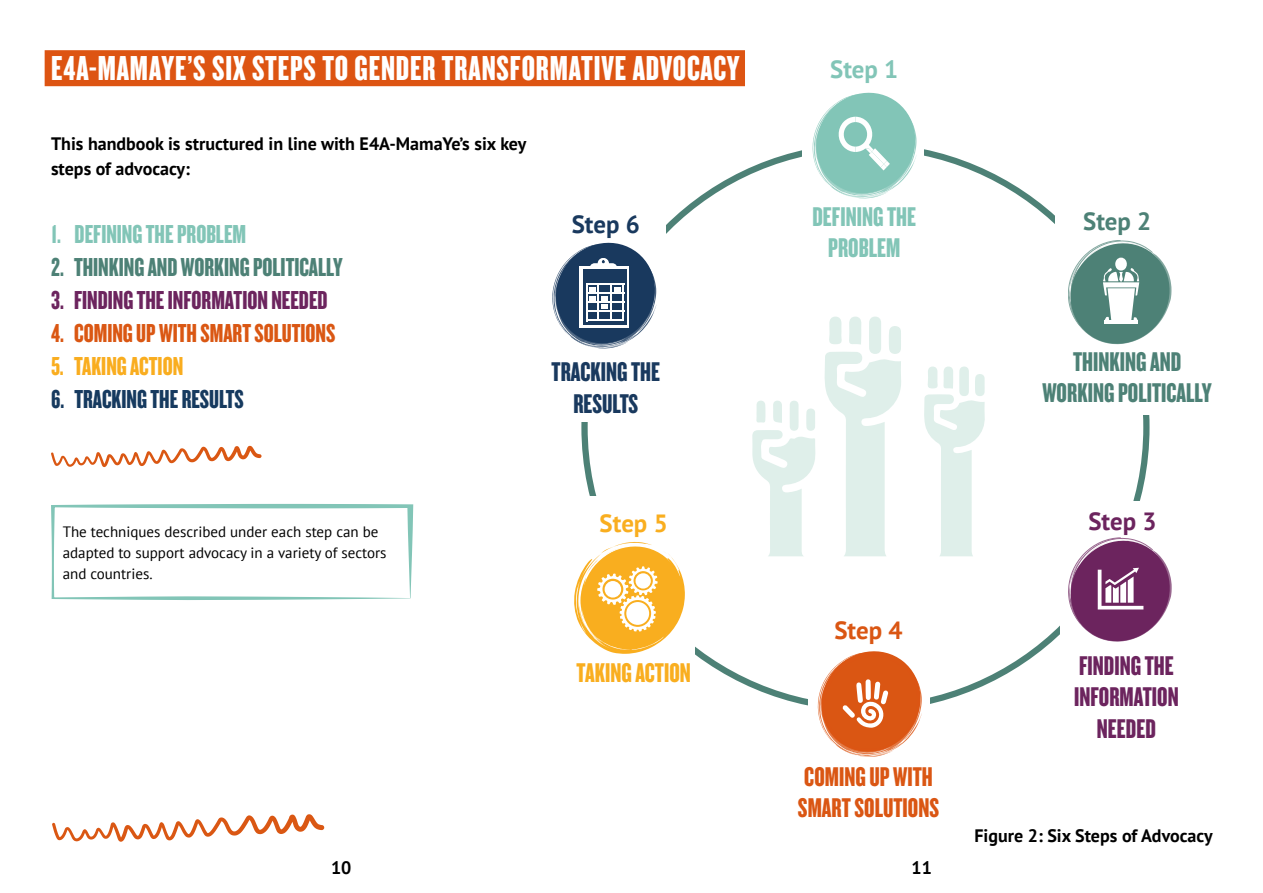
<style>
.page{position:relative;width:1263px;height:893px;background:#fff}
.page>*{position:absolute;margin:0;border:0;box-sizing:border-box;transform-origin:0 0}
.t1{font:36px "Knockout 68 Full Featherwt";letter-spacing:.025em;color:#fff}
.t2{font:28.2px/31.3px "Knockout 68 Full Featherwt";color:#4d8176;text-align:center}
.t3{font:28.2px/31.3px "Knockout 68 Full Featherwt";color:#6c245e;text-align:center}
.t4{font:28.2px/31.3px "Knockout 68 Full Featherwt";color:#da5613}
.t5{font:28.2px/31.3px "Knockout 68 Full Featherwt";color:#82c5b7;text-align:center}
.t6{font:28.2px/31.3px "Knockout 68 Full Featherwt";color:#19395e;text-align:center}
.t7{font:28.2px "Knockout 68 Full Featherwt";color:#f9ae1f}
.t8{font:27px "Knockout 68 Full Featherwt";color:#4d8176}
.t9{font:27px "Knockout 68 Full Featherwt";color:#6c245e}
.t10{font:27px "Knockout 68 Full Featherwt";color:#da5713}
.t11{font:27px "Knockout 68 Full Featherwt";color:#82c5b7}
.t12{font:27px "Knockout 68 Full Featherwt";color:#163a5f}
.t13{font:27px "Knockout 68 Full Featherwt";color:#f9ad1f}
.t14{font:700 24.9px "PT Sans";color:#82c5b7}
.t15{font:700 24.9px "PT Sans";color:#4d8176}
.t16{font:700 24.9px "PT Sans";color:#6c245e}
.t17{font:700 24.9px "PT Sans";color:#f9ae1f}
.t18{font:700 24.9px "PT Sans";color:#19395e}
.t19{font:700 24.9px "PT Sans";color:#da5613}
.t20{font:700 18px/25.5px "PT Sans";color:#000}
.t21{font:15px/21px "PT Sans";color:#000}
</style>
<div class="page">
<svg style="left:812px;top:92px;width:105px;height:107px"></svg>
<svg style="left:1068px;top:537px;width:104px;height:105px"></svg>
<svg style="left:1068px;top:240px;width:104px;height:105px"></svg>
<svg style="left:574px;top:541px;width:111px;height:113px"></svg>
<div style="left:626px;top:602px;width:23px;height:23px;background:#fff;border-radius:50%"></div>
<div style="left:605px;top:581px;width:16px;height:17px;background:#fff;border-radius:50%"></div>
<div style="left:635px;top:573px;width:16px;height:16px;background:#fff;border-radius:50%"></div>
<svg style="left:552px;top:242px;width:105px;height:107px"></svg>
<hr style="left:586px;top:301px;width:38px;height:2px;background:#fff">
<hr style="left:586px;top:310px;width:38px;height:2px;background:#fff">
<hr style="left:586px;top:283px;width:38px;height:2px;background:#fff">
<hr style="left:587px;top:319px;width:37px;height:2px;background:#fff">
<svg style="left:817px;top:651px;width:105px;height:106px"></svg>
<svg style="left:824px;top:316px;width:77px;height:240px"></svg>
<svg style="left:924px;top:366px;width:61px;height:190px"></svg>
<svg style="left:752px;top:400px;width:64px;height:156px"></svg>
<svg style="left:51px;top:446px;width:210px;height:21px"></svg>
<svg style="left:51px;top:504px;width:362px;height:96px"></svg>
<svg style="left:52px;top:814px;width:272px;height:28px"></svg>
<div style="left:45px;top:50px;width:700px;height:36px;background:#dd5412"></div>
<h1 class="t1" style="left:51px;top:46px;width:690px">E4A-MAMAYE’S SIX STEPS TO GENDER TRANSFORMATIVE ADVOCACY</h1>
<p class="t20" style="left:51px;top:130px;width:477px">This handbook is structured in line with E4A-MamaYe’s six key steps of advocacy:</p>
<h3 class="t11" style="left:51px;top:217px;width:197px">1. DEFINING THE PROBLEM</h3>
<h3 class="t8" style="left:51px;top:250px;width:293px">2. THINKING AND WORKING POLITICALLY</h3>
<h3 class="t9" style="left:51px;top:283px;width:278px">3. FINDING THE INFORMATION NEEDED</h3>
<h3 class="t10" style="left:51px;top:316px;width:286px">4. COMING UP WITH SMART SOLUTIONS</h3>
<h3 class="t13" style="left:51px;top:349px;width:134px">5. TAKING ACTION</h3>
<h3 class="t12" style="left:51px;top:382px;width:194px">6. TRACKING THE RESULTS</h3>
<h3 class="t18" style="left:572px;top:207px;width:70px">Step 6</h3>
<h2 class="t6" style="left:551px;top:355px;width:110px">TRACKING THE<br>RESULTS</h2>
<h3 class="t14" style="left:830px;top:53px;width:70px">Step 1</h3>
<h2 class="t5" style="left:812px;top:200px;width:105px">DEFINING THE<br>PROBLEM</h2>
<h3 class="t15" style="left:1083px;top:205px;width:70px">Step 2</h3>
<h2 class="t2" style="left:1042px;top:345px;width:171px">THINKING AND<br>WORKING POLITICALLY</h2>
<p class="t21" style="left:63px;top:521px;width:325px">The techniques described under each step can be adapted to support advocacy in a variety of sectors and countries.</p>
<h3 class="t17" style="left:600px;top:507px;width:70px">Step 5</h3>
<h2 class="t7" style="left:577px;top:656px;width:116px">TAKING ACTION</h2>
<h3 class="t19" style="left:834px;top:614px;width:70px">Step 4</h3>
<h2 class="t4" style="left:798px;top:760px;width:143px">COMING UP WITH<br>SMART SOLUTIONS</h2>
<p class="t20" style="left:331px;top:854px;width:22px">10</p>
<p class="t20" style="left:911px;top:854px;width:22px">11</p>
<h3 class="t16" style="left:1088px;top:504px;width:70px">Step 3</h3>
<h2 class="t3" style="left:1074px;top:649px;width:106px">FINDING THE<br>INFORMATION<br>NEEDED</h2>
<p class="t20" style="left:974px;top:822px;width:240px">Figure 2: Six Steps of Advocacy</p>
</div>
